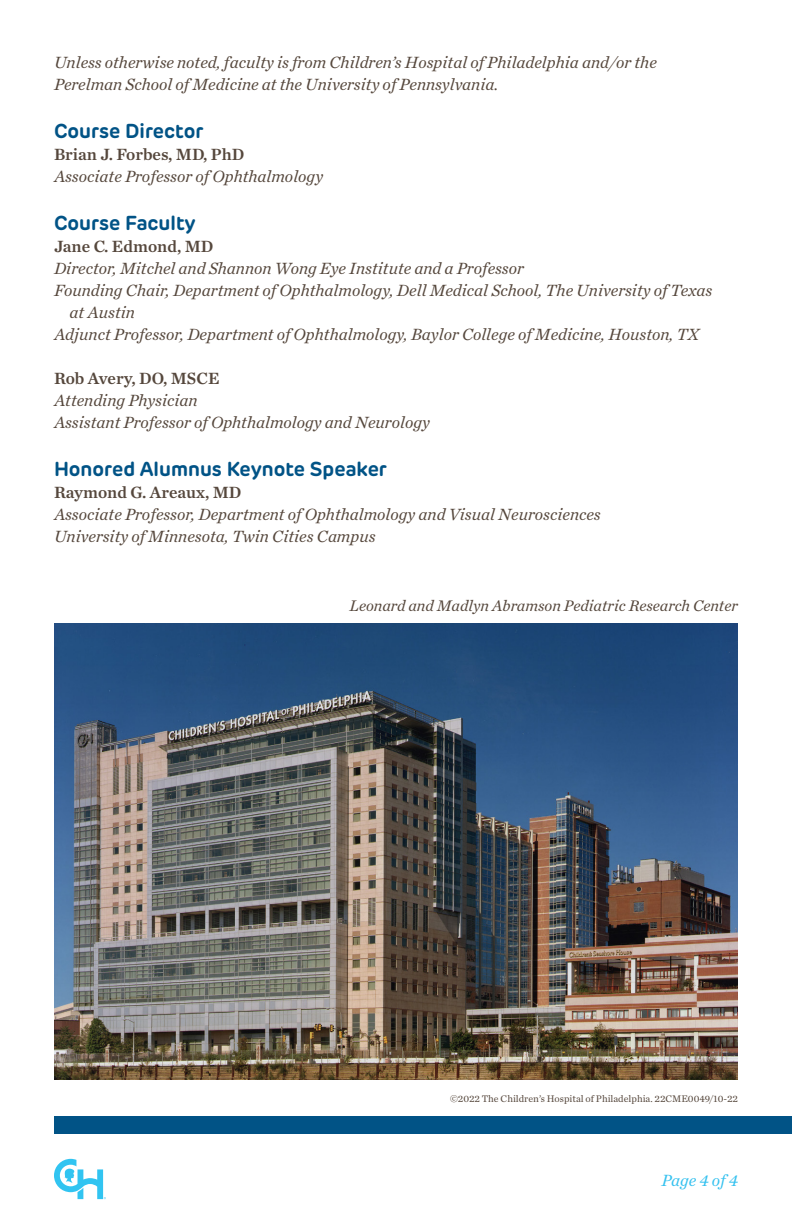
<style>
.page{position:relative;width:792px;height:1224px;background:#fff}
.page>*{position:absolute;margin:0;border:0;box-sizing:border-box;transform-origin:0 0}
.headers{font:700 20px "New Rubrik";color:#015386}
.program_speakers{font:italic 17px "Chronicle Text G1";color:#55473c}
.program_times_and_ti{font:italic 17px "Chronicle Text G1";color:#55473c}
.program_times_and_ti-2{font:17px "Chronicle Text G1 Semi";color:#55473c}
.t1{font:italic 17px "Chronicle Text G1";color:#35c1ef}
.program_speakers-2{font:italic 16px "Chronicle Text G1";color:#55473c}
.program_speakers-3{font:10px "Chronicle Text G1";color:#55473c}
</style>
<div class="page">
<div style="left:54px;top:1116px;width:738px;height:18px;background:#015386"></div>
<svg style="left:54px;top:1159px;width:52px;height:40px"></svg>
<img style="left:54px;top:624px;width:684px;height:456px">
<p class="program_times_and_ti" style="left:54px;top:49px;width:604px">Unless otherwise noted, faculty is from Children’s Hospital of Philadelphia and/or the</p>
<p class="program_times_and_ti" style="left:54px;top:71px;width:446px">Perelman School of Medicine at the University of Pennsylvania.</p>
<p class="headers" style="left:54px;top:118px;width:151px">Course Director</p>
<p class="program_times_and_ti-2" style="left:54px;top:141px;width:192px">Brian J. Forbes, MD, PhD</p>
<p class="program_speakers" style="left:54px;top:163px;width:271px">Associate Professor of Ophthalmology</p>
<p class="headers" style="left:54px;top:210px;width:143px">Course Faculty</p>
<p class="program_times_and_ti-2" style="left:54px;top:233px;width:161px">Jane C. Edmond, MD</p>
<p class="program_speakers" style="left:54px;top:255px;width:472px">Director, Mitchel and Shannon Wong Eye Institute and a Professor</p>
<p class="program_speakers" style="left:54px;top:277px;width:660px">Founding Chair, Department of Ophthalmology, Dell Medical School, The University of Texas</p>
<p class="program_speakers" style="left:70px;top:299px;width:67px">at Austin</p>
<p class="program_speakers" style="left:54px;top:321px;width:647px">Adjunct Professor, Department of Ophthalmology, Baylor College of Medicine, Houston, TX</p>
<p class="program_times_and_ti-2" style="left:54px;top:365px;width:167px">Rob Avery, DO, MSCE</p>
<p class="program_speakers" style="left:54px;top:387px;width:145px">Attending Physician</p>
<p class="program_speakers" style="left:54px;top:409px;width:377px">Assistant Professor of Ophthalmology and Neurology</p>
<p class="headers" style="left:54px;top:456px;width:335px">Honored Alumnus Keynote Speaker</p>
<p class="program_times_and_ti-2" style="left:54px;top:479px;width:189px">Raymond G. Areaux, MD</p>
<p class="program_speakers" style="left:54px;top:501px;width:548px">Associate Professor, Department of Ophthalmology and Visual Neurosciences</p>
<p class="program_speakers" style="left:54px;top:523px;width:323px">University of Minnesota, Twin Cities Campus</p>
<p class="program_speakers-2" style="left:349px;top:594px;width:390px">Leonard and Madlyn Abramson Pediatric Research Center</p>
<p class="program_speakers-3" style="left:450px;top:1091px;width:289px">©2022 The Children’s Hospital of Philadelphia. 22CME0049/10-22</p>
<p class="t1" style="left:661px;top:1167px;width:78px">Page 4 of 4</p>
</div>
